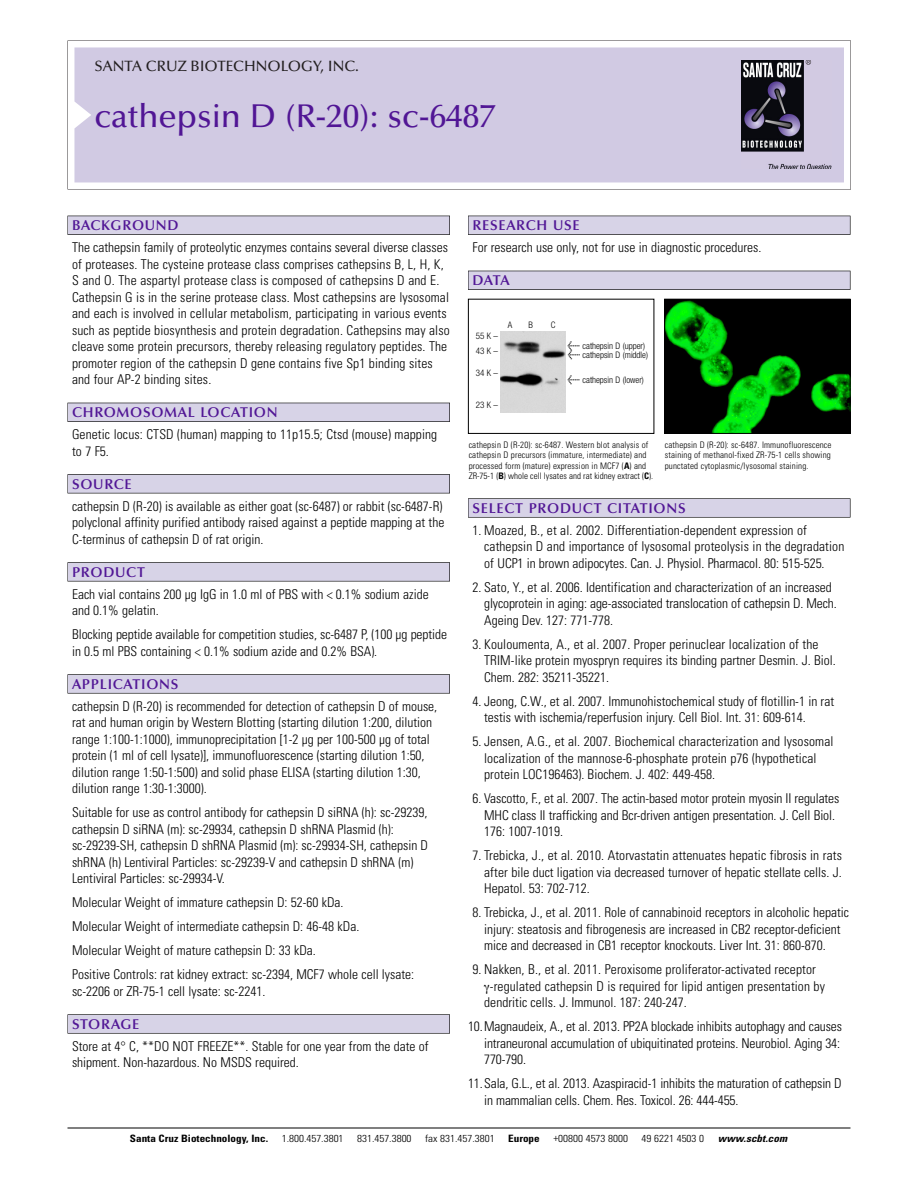
<style>
.page{position:relative;width:918px;height:1188px;background:#fff}
.page>*{position:absolute;margin:0;border:0;box-sizing:border-box;transform-origin:0 0}
.t1{font:500 33px "Optima";color:#511695}
.t2{font:500 15px "Optima";color:#231f20}
.t3{font:600 14.25px "Optima";letter-spacing:.05em;color:#511695}
.t4{font:300 condensed 13.5px/16.5px "Univers";color:#000}
.t5{font:300 condensed 10.2px "Univers";color:#000;scale:1.1 1}
.t6{font:700 condensed 10.2px "Univers";color:#000;scale:1.1 1}
.t7{font:italic 700 condensed 10.2px "Univers";letter-spacing:.005em;color:#000;scale:1.1 1}
.t8{font:300 condensed 9px/10.5px "Univers";letter-spacing:.015em;color:#000}
.t9{font:300 condensed 9px/15px "Helvetica Neue";color:#000}
.s1{font-family:"Meta Plus";font-weight:400;font-stretch:normal;font-size:10.5px}
.s2{font-weight:700}
</style>
<div class="page">
<svg style="left:68px;top:40px;width:783px;height:149px"></svg>
<div style="left:74px;top:47px;width:770px;height:135px;background:#d1cae3"></div>
<img style="left:741px;top:60px;width:90px;height:108px">
<div style="left:68px;top:216px;width:382px;height:19px;background:#525155"></div>
<div style="left:68px;top:216px;width:381px;height:18px;background:#d7d3e7"></div>
<div style="left:68px;top:403px;width:382px;height:19px;background:#515055"></div>
<div style="left:68px;top:403px;width:381px;height:18px;background:#d7d3e7"></div>
<div style="left:68px;top:474px;width:382px;height:19px;background:#545357"></div>
<div style="left:68px;top:475px;width:381px;height:18px;background:#d7d3e7"></div>
<div style="left:68px;top:562px;width:382px;height:19px;background:#575759"></div>
<div style="left:68px;top:563px;width:381px;height:18px;background:#d7d3e7"></div>
<svg style="left:68px;top:674px;width:382px;height:20px"></svg>
<div style="left:68px;top:675px;width:381px;height:18px;background:#d7d3e7"></div>
<div style="left:68px;top:1014px;width:382px;height:20px;background:#626263"></div>
<div style="left:68px;top:1015px;width:381px;height:18px;background:#d7d3e7"></div>
<div style="left:468px;top:216px;width:382px;height:19px;background:#525155"></div>
<div style="left:468px;top:216px;width:382px;height:18px;background:#d7d3e7"></div>
<div style="left:468px;top:271px;width:382px;height:19px;background:#515055"></div>
<div style="left:468px;top:271px;width:382px;height:18px;background:#d7d3e7"></div>
<div style="left:468px;top:498px;width:382px;height:20px;background:#666667"></div>
<div style="left:468px;top:499px;width:382px;height:18px;background:#d7d3e7"></div>
<hr style="left:68px;top:1128px;width:782px;height:1px;background:#000">
<div style="left:468px;top:299px;width:186px;height:135px;border:1px solid #000"></div>
<img style="left:666px;top:301px;width:182px;height:131px">
<div style="left:664px;top:299px;width:186px;height:135px;border:1px solid #000"></div>
<img style="left:500px;top:332px;width:66px;height:80px">
<p class="t2" style="left:94px;top:61px;width:266px">SANTA CRUZ BIOTECHNOLOGY, INC.</p>
<h1 class="t1" style="left:94px;top:103px;width:403px">cathepsin D (R-20): sc-6487</h1>
<p class="t3" style="left:72px;top:219px;width:108px">BACKGROUND</p>
<p class="t4" style="left:72px;top:240px;width:379px">The cathepsin family of proteolytic enzymes contains several diverse classes of proteases. The cysteine protease class comprises cathepsins B, L, H, K, S and O. The aspartyl protease class is composed of cathepsins D and E.<br>Cathepsin G is in the serine protease class. Most cathepsins are lysosomal and each is involved in cellular metabolism, participating in various events such as peptide biosynthesis and protein degradation. Cathepsins may also cleave some protein precursors, thereby releasing regulatory peptides. The promoter region of the cathepsin D gene contains five Sp1 binding sites and four AP-2 binding sites.</p>
<p class="t3" style="left:72px;top:407px;width:207px">CHROMOSOMAL LOCATION</p>
<p class="t4" style="left:72px;top:427px;width:367px">Genetic locus: CTSD (human) mapping to 11p15.5; Ctsd (mouse) mapping to 7 F5.</p>
<p class="t3" style="left:72px;top:478px;width:61px">SOURCE</p>
<p class="t4" style="left:72px;top:499px;width:374px">cathepsin D (R-20) is available as either goat (sc-6487) or rabbit (sc-6487-R) polyclonal affinity purified antibody raised against a peptide mapping at the<br>C-terminus of cathepsin D of rat origin.</p>
<p class="t3" style="left:72px;top:566px;width:74px">PRODUCT</p>
<p class="t4" style="left:72px;top:587px;width:358px">Each vial contains 200 µg IgG in 1.0 ml of PBS with &lt; 0.1% sodium azide and 0.1% gelatin.</p>
<p class="t4" style="left:72px;top:627px;width:377px">Blocking peptide available for competition studies, sc-6487 P, (100 µg peptide in 0.5 ml PBS containing &lt; 0.1% sodium azide and 0.2% BSA).</p>
<p class="t3" style="left:72px;top:678px;width:108px">APPLICATIONS</p>
<p class="t4" style="left:72px;top:699px;width:367px">cathepsin D (R-20) is recommended for detection of cathepsin D of mouse, rat and human origin by Western Blotting (starting dilution 1:200, dilution range 1:100-1:1000), immunoprecipitation [1-2 µg per 100-500 µg of total protein (1 ml of cell lysate)], immunofluorescence (starting dilution 1:50, dilution range 1:50-1:500) and solid phase ELISA (starting dilution 1:30, dilution range 1:30-1:3000).</p>
<p class="t4" style="left:72px;top:805px;width:358px">Suitable for use as control antibody for cathepsin D siRNA (h): sc-29239, cathepsin D siRNA (m): sc-29934, cathepsin D shRNA Plasmid (h): sc-29239-SH, cathepsin D shRNA Plasmid (m): sc-29934-SH, cathepsin D shRNA (h) Lentiviral Particles: sc-29239-V and cathepsin D shRNA (m)<br>Lentiviral Particles: sc-29934-V.</p>
<p class="t4" style="left:72px;top:892px;width:344px;line-height:24px">Molecular Weight of immature cathepsin D: 52-60 kDa.<br>Molecular Weight of intermediate cathepsin D: 46-48 kDa.<br>Molecular Weight of mature cathepsin D: 33 kDa.<br>Positive Controls: rat kidney extract: sc-2394, MCF7 whole cell lysate:</p>
<p class="t4" style="left:72px;top:984px;width:195px">sc-2206 or ZR-75-1 cell lysate: sc-2241.</p>
<p class="t3" style="left:72px;top:1018px;width:69px">STORAGE</p>
<p class="t4" style="left:72px;top:1039px;width:358px">Store at 4° C, **DO NOT FREEZE**. Stable for one year from the date of shipment. Non-hazardous. No MSDS required.</p>
<p class="t3" style="left:473px;top:219px;width:109px">RESEARCH USE</p>
<p class="t4" style="left:473px;top:240px;width:290px">For research use only, not for use in diagnostic procedures.</p>
<p class="t3" style="left:473px;top:275px;width:39px">DATA</p>
<p class="t9" style="left:476px;top:329px;width:24px">55K–<br>43K–</p>
<p class="t9" style="left:476px;top:367px;width:24px">34K–</p>
<p class="t9" style="left:476px;top:398px;width:24px">23K–</p>
<p class="t9" style="left:508px;top:318px;width:6px">A</p>
<p class="t9" style="left:529px;top:318px;width:6px">B</p>
<p class="t9" style="left:551px;top:318px;width:6px">C</p>
<p class="t9" style="left:568px;top:339px;width:79px"><span class="s1">&lt;</span> cathepsin D (upper)</p>
<p class="t9" style="left:568px;top:373px;width:78px"><span class="s1">&lt;</span> cathepsin D (lower)</p>
<p class="t9" style="left:568px;top:348px;width:82px"><span class="s1">&lt;</span> cathepsin D (middle)</p>
<p class="t8" style="left:469px;top:440px;width:186px">cathepsin D (R-20): sc-6487. Western blot analysis of cathepsin D precursors (immature, intermediate) and processed form (mature) expression in MCF7 (<span class="s2">A</span>) and ZR-75-1 (<span class="s2">B</span>) whole cell lysates and rat kidney extract (<span class="s2">C</span>).</p>
<p class="t8" style="left:665px;top:440px;width:168px;text-align:justify">cathepsin D (R-20): sc-6487. Immunofluorescence staining of methanol-fixed ZR-75-1 cells showing punctated cytoplasmic/lysosomal staining.</p>
<p class="t3" style="left:473px;top:502px;width:215px">SELECT PRODUCT CITATIONS</p>
<p class="t4" style="left:484px;top:523px;width:362px;text-indent:-12px">1. Moazed, B., et al. 2002. Differentiation-dependent expression of cathepsin D and importance of lysosomal proteolysis in the degradation of UCP1 in brown adipocytes. Can. J. Physiol. Pharmacol. 80: 515-525.</p>
<p class="t4" style="left:484px;top:580px;width:354px;text-indent:-12px">2. Sato, Y., et al. 2006. Identification and characterization of an increased glycoprotein in aging: age-associated translocation of cathepsin D. Mech.<br>Ageing Dev. 127: 771-778.</p>
<p class="t4" style="left:484px;top:637px;width:353px;text-indent:-12px">3. Kouloumenta, A., et al. 2007. Proper perinuclear localization of the<br>TRIM-like protein myospryn requires its binding partner Desmin. J. Biol.<br>Chem. 282: 35211-35221.</p>
<p class="t4" style="left:484px;top:694px;width:351px;text-indent:-12px">4. Jeong, C.W., et al. 2007. Immunohistochemical study of flotillin-1 in rat testis with ischemia/reperfusion injury. Cell Biol. Int. 31: 609-614.</p>
<p class="t4" style="left:484px;top:734px;width:351px;text-indent:-12px">5. Jensen, A.G., et al. 2007. Biochemical characterization and lysosomal localization of the mannose-6-phosphate protein p76 (hypothetical protein LOC196463). Biochem. J. 402: 449-458.</p>
<p class="t4" style="left:484px;top:791px;width:357px;text-indent:-12px">6. Vascotto, F., et al. 2007. The actin-based motor protein myosin II regulates<br>MHC class II trafficking and Bcr-driven antigen presentation. J. Cell Biol.<br>176: 1007-1019.</p>
<p class="t4" style="left:484px;top:848px;width:359px;text-align:justify;text-indent:-12px">7. Trebicka, J., et al. 2010. Atorvastatin attenuates hepatic fibrosis in rats after bile duct ligation via decreased turnover of hepatic stellate cells. J.<br>Hepatol. 53: 702-712.</p>
<p class="t4" style="left:484px;top:905px;width:366px;text-indent:-12px">8. Trebicka, J., et al. 2011. Role of cannabinoid receptors in alcoholic hepatic injury: steatosis and fibrogenesis are increased in CB2 receptor-deficient mice and decreased in CB1 receptor knockouts. Liver Int. 31: 860-870.</p>
<p class="t4" style="left:473px;top:962px;width:345px">9. Nakken, B., et al. 2011. Peroxisome proliferator-activated receptor</p>
<p class="t4" style="left:490px;top:979px;width:337px">-regulated cathepsin D is required for lipid antigen presentation by</p>
<p class="t4" style="left:484px;top:995px;width:204px">dendritic cells. J. Immunol. 187: 240-247.</p>
<p class="t4" style="left:484px;top:1019px;width:359px;text-indent:-16px">10.Magnaudeix, A., et al. 2013. PP2A blockade inhibits autophagy and causes intraneuronal accumulation of ubiquitinated proteins. Neurobiol. Aging 34:<br>770-790.</p>
<p class="t4" style="left:484px;top:1076px;width:359px;text-indent:-16px">11.Sala, G.L., et al. 2013. Azaspiracid-1 inhibits the maturation of cathepsin D in mammalian cells. Chem. Res. Toxicol. 26: 444-455.</p>
<p class="t6" style="left:130px;top:1135px;width:127px">Santa Cruz Biotechnology, Inc.</p>
<p class="t5" style="left:282px;top:1135px;width:58px">1.800.457.3801</p>
<p class="t5" style="left:357px;top:1135px;width:51px">831.457.3800</p>
<p class="t5" style="left:425px;top:1135px;width:65px">fax 831.457.3801</p>
<p class="t6" style="left:508px;top:1135px;width:30px">Europe</p>
<p class="t5" style="left:553px;top:1135px;width:69px">+00800 4573 8000</p>
<p class="t5" style="left:642px;top:1135px;width:58px">49 6221 4503 0</p>
<p class="t7" style="left:718px;top:1135px;width:64px">www.scbt.com</p>
</div>
